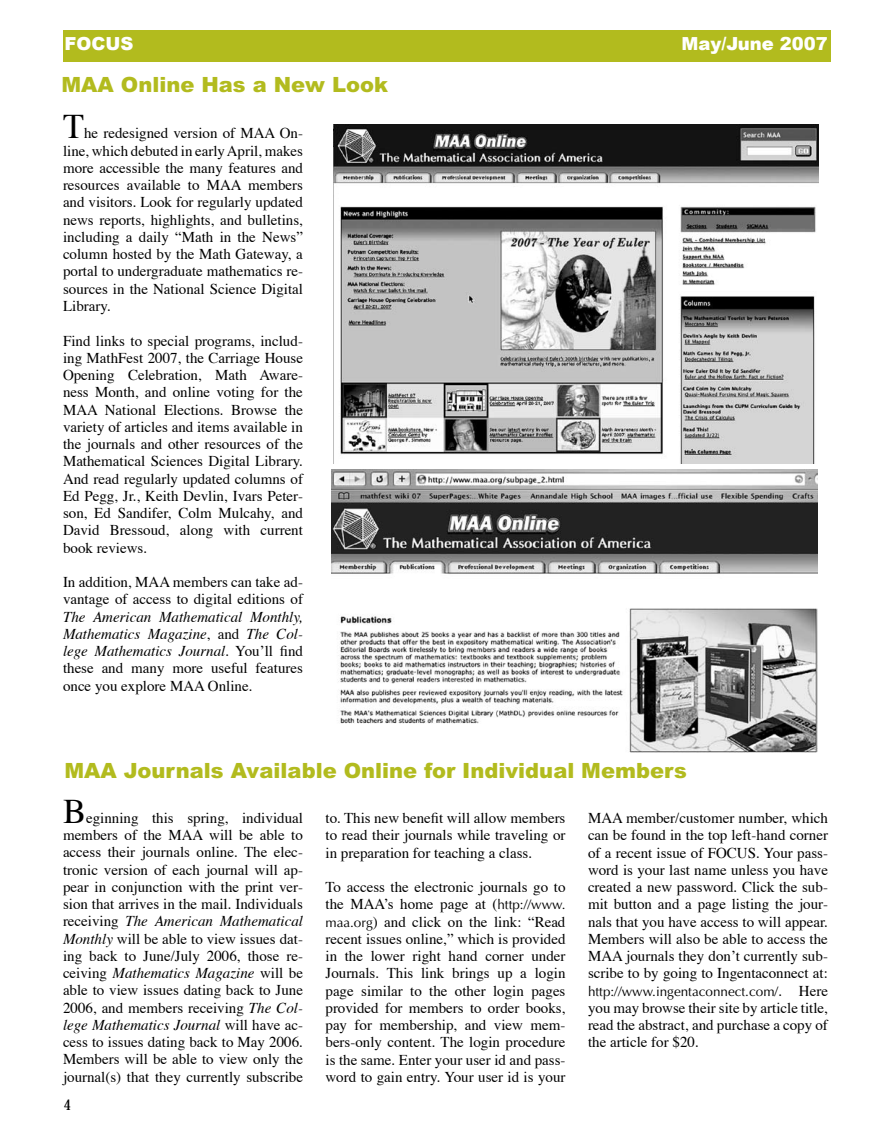
<style>
.page{position:relative;width:891px;height:1148px;background:#fff}
.page>*{position:absolute;margin:0;border:0;box-sizing:border-box;transform-origin:0 0}
.t1{font:34.5px "Times";color:#000}
.t2{font:900 21px "Arial";color:#b2bb1e}
.t3{font:900 18px "Arial";color:#fff}
.t4{font:15px/17.2px "Times";color:#000;text-align:justify}
.t5{font:italic 15px/17.2px "Times";color:#000;text-align:justify}
.t6{font:13.5px "Optima";color:#000}
.s1{font-style:normal}
.s2{font-family:"Optima";font-size:13.5px}
.s3{font-style:italic}
.s4{font-family:"Times";font-size:15px}
</style>
<div class="page">
<div style="left:63px;top:30px;width:768px;height:31px;background:#b2bb1e"></div>
<img style="left:333px;top:124px;width:486px;height:340px">
<img style="left:332px;top:470px;width:485px;height:283px">
<p class="t3" style="left:64px;top:33px;width:70px">FOCUS</p>
<p class="t3" style="left:681px;top:33px;width:148px">May/June 2007</p>
<h2 class="t2" style="left:62px;top:71px;width:328px">MAA Online Has a New Look</h2>
<h1 class="t1" style="left:63px;top:105px;width:23px">T</h1>
<p class="t4" style="left:63px;top:126px;width:242px;text-indent:21px">he redesigned version of MAA On&shy;line, which debuted in early April, makes more accessible the many features and resources available to MAA members and visitors. Look for regularly updated news reports, highlights, and bulletins, including a daily “Math in the News” column hosted by the Math Gateway, a portal to undergraduate mathematics re&shy;sources in the National Science Digital Library.</p>
<p class="t4" style="left:63px;top:333px;width:242px">Find links to special programs, includ&shy;ing MathFest 2007, the Carriage House Opening Celebration, Math Aware&shy;ness Month, and online voting for the MAA National Elections. Browse the variety of articles and items available in the journals and other resources of the Mathematical Sciences Digital Library.<br>And read regularly updated columns of Ed Pegg, Jr., Keith Devlin, Ivars Peter&shy;son, Ed Sandifer, Colm Mulcahy, and David Bressoud, along with current book reviews.</p>
<p class="t4" style="left:63px;top:574px;width:242px">In addition, MAA members can take ad&shy;vantage of access to digital editions of</p>
<p class="t5" style="left:63px;top:609px;width:242px">The American Mathematical Monthly, Mathematics Magazine<span class="s1">, and</span> The Col&shy;lege Mathematics Journal<span class="s1">. You’ll find these and many more useful features once you explore MAA Online.</span></p>
<h2 class="t2" style="left:64px;top:757px;width:624px">MAA Journals Available Online for Individual Members</h2>
<p class="t4" style="left:326px;top:810px;width:241px">to. This new benefit will allow members to read their journals while traveling or in preparation for teaching a class.</p>
<p class="t4" style="left:326px;top:879px;width:242px">To access the electronic journals go to the MAA’s home page at (<span class="s2">http://www. maa.org</span>) and click on the link: “Read recent issues online,” which is provided in the lower right hand corner under Journals. This link brings up a login page similar to the other login pages provided for members to order books, pay for membership, and view mem&shy;bers-only content. The login procedure is the same. Enter your user id and pass&shy;word to gain entry. Your user id is your</p>
<h1 class="t1" style="left:63px;top:789px;width:25px">B</h1>
<p class="t4" style="left:63px;top:810px;width:242px;text-indent:23px">eginning this spring, individual members of the MAA will be able to access their journals online. The elec&shy;tronic version of each journal will ap&shy;pear in conjunction with the print ver&shy;sion that arrives in the mail. Individuals receiving <span class="s3">The American Mathematical Monthly</span> will be able to view issues dat&shy;ing back to June/July 2006, those re&shy;ceiving <span class="s3">Mathematics Magazine</span> will be able to view issues dating back to June 2006, and members receiving <span class="s3">The Col&shy;lege Mathematics Journal</span> will have ac&shy;cess to issues dating back to May 2006.<br>Members will be able to view only the journal(s) that they currently subscribe</p>
<p class="t4" style="left:588px;top:810px;width:242px">MAA member/customer number, which can be found in the top left-hand corner of a recent issue of FOCUS. Your pass&shy;word is your last name unless you have created a new password. Click the sub&shy;mit button and a page listing the jour&shy;nals that you have access to will appear.<br>Members will also be able to access the MAA journals they don’t currently sub&shy;scribe to by going to Ingentaconnect at:</p>
<p class="t6" style="left:588px;top:983px;width:242px">http://www.ingentaconnect.com/<span class="s4">. Here</span></p>
<p class="t4" style="left:588px;top:1000px;width:242px">you may browse their site by article title, read the abstract, and purchase a copy of the article for $20.</p>
</div>
